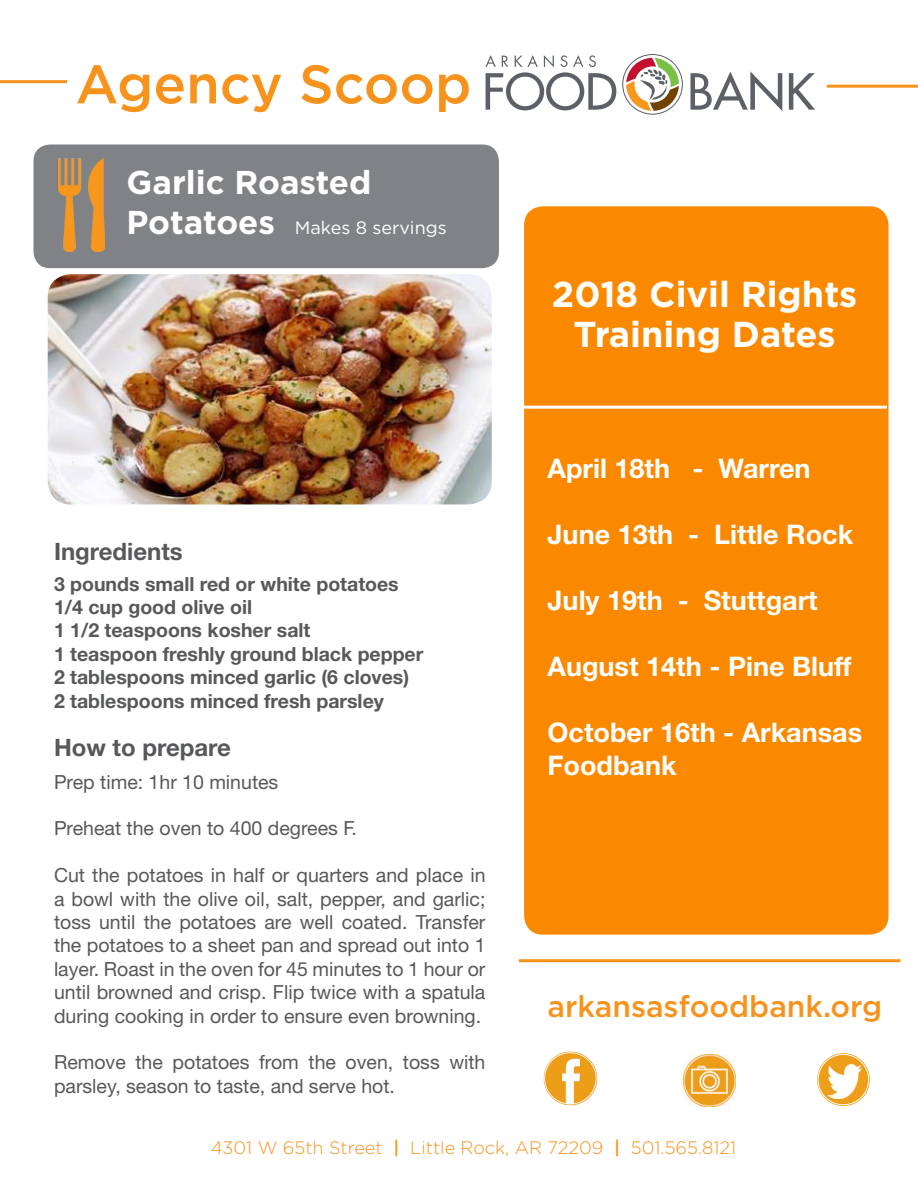
<style>
.page{position:relative;width:918px;height:1188px;background:#fff}
.page>*{position:absolute;margin:0;border:0;box-sizing:border-box;transform-origin:0 0}
.t1{font:500 54.15px "Gotham";color:#f7931d}
.t2{font:700 36px/39.8px "Gotham";color:#fff;text-align:center}
.t3{font:700 33px "Gotham";color:#fff}
.t4{font:500 30px "Gotham";color:#f7931d}
.t5{font:700 27px/33px "Helvetica Neue LT Std";color:#fff}
.t6{font:700 24px "Helvetica Neue LT Std";color:#57585a}
.t7{font:19.5px/23.4px "Helvetica Neue LT Std";color:#57585a;text-align:justify}
.t8{font:700 19.5px "Helvetica Neue LT Std";color:#57585a}
.t9{font:300 18px "Gotham";color:#f7931d}
.t10{font:18px "Gotham";color:#fff}
.s1{font-weight:700;font-size:33px}
.s2{font-weight:500}
</style>
<div class="page">
<div style="left:34px;top:145px;width:465px;height:123px;background:#808285;border-radius:16px"></div>
<svg style="left:691px;top:71px;width:91px;height:40px"></svg>
<svg style="left:789px;top:73px;width:26px;height:37px"></svg>
<svg style="left:485px;top:55px;width:131px;height:55px"></svg>
<svg style="left:622px;top:54px;width:61px;height:61px"></svg>
<hr style="left:0;top:80px;width:67px;height:3px;background:#f7931d">
<hr style="left:827px;top:85px;width:91px;height:3px;background:#f7931d">
<img style="left:544px;top:1051px;width:54px;height:54px">
<img style="left:683px;top:1054px;width:53px;height:53px">
<svg style="left:817px;top:1053px;width:53px;height:53px"></svg>
<div style="left:818px;top:1054px;width:51px;height:51px;border:1px solid #fff;border-radius:50%"></div>
<img style="left:828px;top:1064px;width:34px;height:34px">
<hr style="left:519px;top:959px;width:382px;height:3px;background:#f7931d">
<div style="left:525px;top:207px;width:363px;height:727px;background:#fa8900;border-radius:18px"></div>
<div style="left:524px;top:206px;width:365px;height:729px;border:2px solid #fa8900;border-radius:18px"></div>
<img style="left:57px;top:159px;width:49px;height:93px">
<img style="left:48px;top:274px;width:444px;height:230px">
<hr style="left:505px;top:406px;width:382px;height:3px;background:#fff">
<p class="t1" style="left:76px;top:49px;width:397px">Agency Scoop</p>
<p class="t3" style="left:126px;top:160px;width:247px">Garlic Roasted</p>
<p class="t10" style="left:126px;top:216px;width:322px"><span class="s1">Potatoes</span> Makes 8 servings</p>
<p class="t6" style="left:54px;top:536px;width:130px">Ingredients</p>
<p class="t8" style="left:54px;top:572px;width:346px">3 pounds small red or white potatoes</p>
<p class="t8" style="left:54px;top:595px;width:200px">1/4 cup good olive oil</p>
<p class="t8" style="left:54px;top:618px;width:258px">1 1/2 teaspoons kosher salt</p>
<p class="t8" style="left:54px;top:642px;width:371px">1 teaspoon freshly ground black pepper</p>
<p class="t8" style="left:54px;top:665px;width:357px">2 tablespoons minced garlic (6 cloves)</p>
<p class="t8" style="left:54px;top:689px;width:331px">2 tablespoons minced fresh parsley</p>
<p class="t6" style="left:54px;top:733px;width:178px">How to prepare</p>
<p class="t7" style="left:54px;top:770px;width:226px">Prep time: 1hr 10 minutes</p>
<p class="t7" style="left:54px;top:816px;width:304px">Preheat the oven to 400 degrees F.</p>
<p class="t7" style="left:54px;top:863px;width:433px">Cut the potatoes in half or quarters and place in a bowl with the olive oil, salt, pepper, and garlic; toss until the potatoes are well coated. Transfer the potatoes to a sheet pan and spread out into 1 layer. Roast in the oven for 45 minutes to 1 hour or until browned and crisp. Flip twice with a spatula during cooking in order to ensure even browning.</p>
<p class="t7" style="left:54px;top:1050px;width:433px">Remove the potatoes from the oven, toss with parsley, season to taste, and serve hot.</p>
<p class="t2" style="left:552px;top:274px;width:307px">2018 Civil Rights<br>Training Dates</p>
<p class="t5" style="left:548px;top:452px;width:265px">April 18th - Warren</p>
<p class="t5" style="left:548px;top:518px;width:307px">June 13th - Little Rock</p>
<p class="t5" style="left:548px;top:584px;width:272px">July 19th - Stuttgart</p>
<p class="t5" style="left:548px;top:650px;width:305px">August 14th - Pine Bluff</p>
<p class="t5" style="left:548px;top:716px;width:316px">October 16th - Arkansas<br>Foodbank</p>
<p class="t4" style="left:548px;top:987px;width:336px">arkansasfoodbank.org</p>
<p class="t9" style="left:211px;top:1137px;width:527px">4301 W 65th Street <span class="s2">|</span> Little Rock, AR 72209 <span class="s2">|</span> 501.565.8121</p>
</div>
